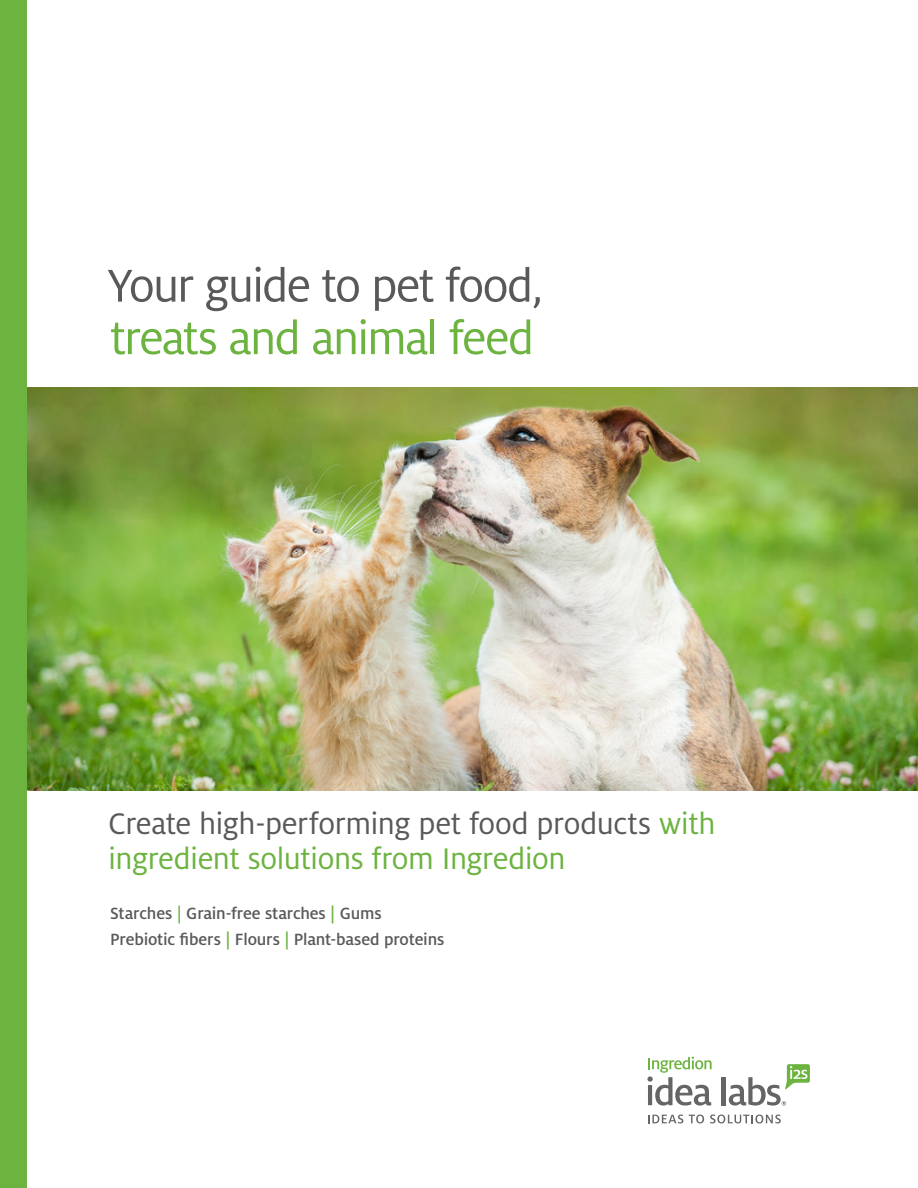
<style>
.page{position:relative;width:918px;height:1188px;background:#fff}
.page>*{position:absolute;margin:0;border:0;box-sizing:border-box;transform-origin:0 0}
.FS_SmallSub{font:51px/52.5px "Milo Pro";letter-spacing:-.04em;color:#58595b}
.my_subhead{font:33px/34.5px "Milo Pro";letter-spacing:-.015em;color:#58595b}
.my_leadin_text{font:500 18px "Milo Pro";letter-spacing:-.01em;color:#58595b}
.s1{color:#6cb33f}
</style>
<div class="page">
<img style="left:27px;top:387px;width:891px;height:404px">
<div style="left:0;top:0;width:27px;height:1188px;background:#6cb33f"></div>
<svg style="left:647px;top:1057px;width:65px;height:49px"></svg>
<hr style="left:722px;top:1077px;width:4px;height:28px;background:#666565">
<svg style="left:648px;top:1115px;width:35px;height:8px"></svg>
<svg style="left:689px;top:1115px;width:15px;height:8px"></svg>
<svg style="left:710px;top:1115px;width:71px;height:8px"></svg>
<svg style="left:729px;top:1064px;width:81px;height:42px"></svg>
<p class="FS_SmallSub" style="left:107px;top:260px;width:438px">Your guide to pet food, <span class="s1">treats and animal feed</span></p>
<p class="my_subhead" style="left:108px;top:807px;width:609px">Create high-performing pet food products <span class="s1">with ingredient solutions from Ingredion</span></p>
<p class="my_leadin_text" style="left:110px;top:904px;width:273px">Starches <span class="s1">|</span> Grain-free starches <span class="s1">|</span> Gums</p>
<p class="my_leadin_text" style="left:110px;top:930px;width:336px">Prebiotic fibers <span class="s1">|</span> Flours <span class="s1">|</span> Plant-based proteins</p>
</div>
